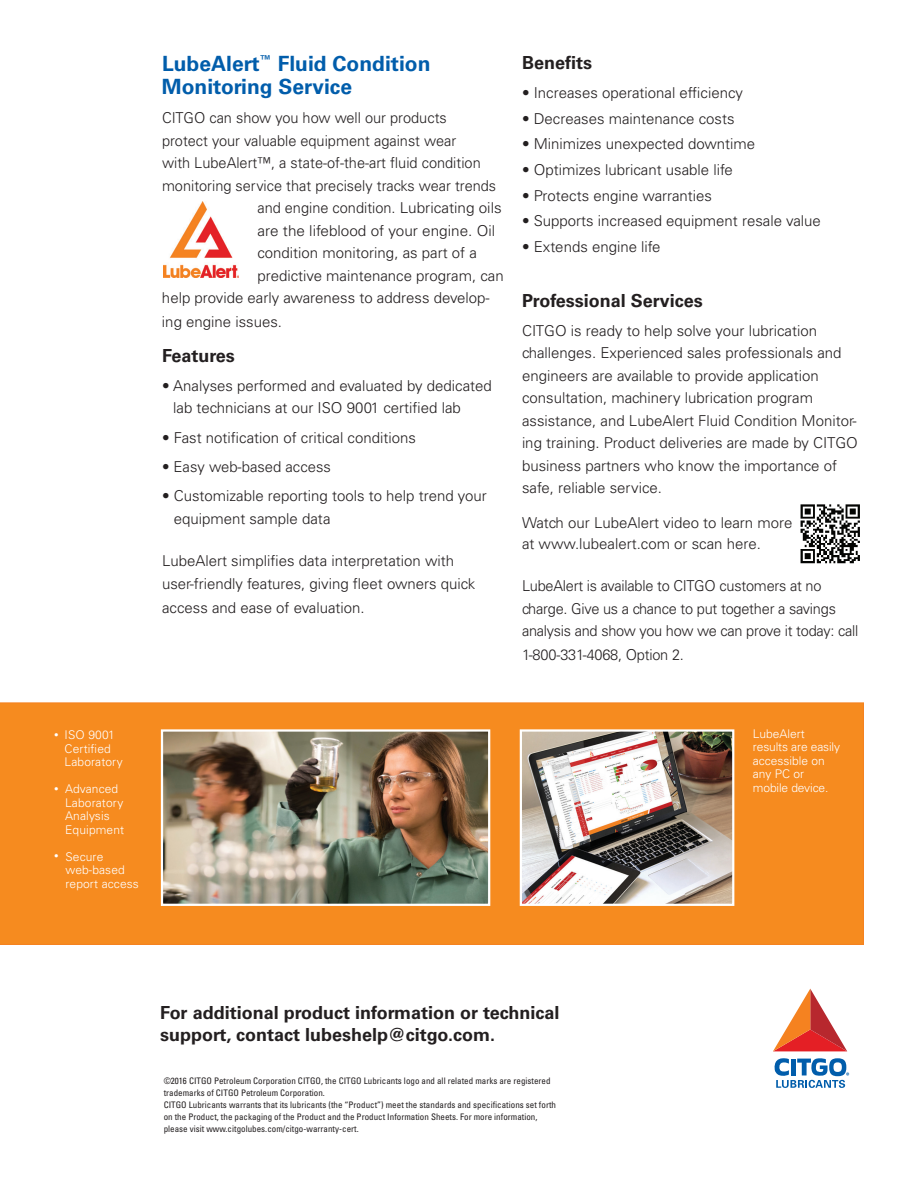
<style>
.page{position:relative;width:918px;height:1188px;background:#fff}
.page>*{position:absolute;margin:0;border:0;box-sizing:border-box;transform-origin:0 0}
.t1{font:700 21px/23.2px "Univers LT Std";color:#015dab}
.t2{font:700 18px/21.6px "Univers LT Std";color:#231f20}
.t3{font:300 15px/22.5px "Univers LT Std";color:#231f20}
.t4{font:300 12px/13.5px "Univers LT Std";letter-spacing:.01em;color:#fff}
.t5{font:300 12px/13.5px "Univers LT Std";letter-spacing:-.01em;color:#fff}
.t6{font:condensed 9px/12px "Univers LT Std";color:#231f20}
.s1{font-size:9px}
</style>
<div class="page">
<svg style="left:773px;top:989px;width:74px;height:62px"></svg>
<svg style="left:774px;top:1058px;width:75px;height:30px"></svg>
<img style="left:800px;top:504px;width:60px;height:60px">
<div style="left:0;top:702px;width:864px;height:243px;background:#f68b1f"></div>
<img style="left:164px;top:732px;width:323px;height:171px">
<div style="left:161px;top:729px;width:329px;height:177px;border:2px solid #fff"></div>
<img style="left:523px;top:732px;width:208px;height:171px">
<div style="left:520px;top:729px;width:214px;height:177px;border:2px solid #fff"></div>
<img style="left:164px;top:202px;width:75px;height:75px">
<h1 class="t1" style="left:162px;top:52px;width:270px">LubeAlert<sup>™</sup> Fluid Condition<br>Monitoring Service</h1>
<p class="t3" style="left:162px;top:107px;width:286px">CITGO can show you how well our products</p>
<p class="t3" style="left:162px;top:129px;width:296px">protect your valuable equipment against wear</p>
<p class="t3" style="left:162px;top:152px;width:320px">with LubeAlert™, a state-of-the-art fluid condition</p>
<p class="t3" style="left:162px;top:174px;width:336px">monitoring service that precisely tracks wear trends</p>
<p class="t3" style="left:257px;top:197px;width:246px">and engine condition. Lubricating oils</p>
<p class="t3" style="left:257px;top:219px;width:239px">are the lifeblood of your engine. Oil</p>
<p class="t3" style="left:257px;top:242px;width:221px">condition monitoring, as part of a</p>
<p class="t3" style="left:257px;top:264px;width:248px">predictive maintenance program, can</p>
<p class="t3" style="left:162px;top:287px;width:329px">help provide early awareness to address develop-</p>
<p class="t3" style="left:162px;top:311px;width:122px">ing engine issues.</p>
<p class="t2" style="left:162px;top:345px;width:74px">Features</p>
<p class="t3" style="left:173px;top:374px;width:320px;text-indent:-11px">• Analyses performed and evaluated by dedicated lab technicians at our ISO 9001 certified lab</p>
<p class="t3" style="left:162px;top:426px;width:255px">• Fast notification of critical conditions</p>
<p class="t3" style="left:162px;top:455px;width:170px">• Easy web-based access</p>
<p class="t3" style="left:174px;top:485px;width:315px;text-indent:-12px">• Customizable reporting tools to help trend your equipment sample data</p>
<p class="t3" style="left:162px;top:550px;width:315px">LubeAlert simplifies data interpretation with user-friendly features, giving fleet owners quick</p>
<p class="t3" style="left:162px;top:596px;width:204px">access and ease of evaluation.</p>
<p class="t2" style="left:522px;top:52px;width:72px">Benefits</p>
<p class="t3" style="left:522px;top:81px;width:223px">• Increases operational efficiency</p>
<p class="t3" style="left:522px;top:107px;width:214px">• Decreases maintenance costs</p>
<p class="t3" style="left:522px;top:133px;width:235px">• Minimizes unexpected downtime</p>
<p class="t3" style="left:522px;top:158px;width:212px">• Optimizes lubricant usable life</p>
<p class="t3" style="left:522px;top:184px;width:192px">• Protects engine warranties</p>
<p class="t3" style="left:522px;top:210px;width:300px">• Supports increased equipment resale value</p>
<p class="t3" style="left:522px;top:236px;width:140px">• Extends engine life</p>
<p class="t2" style="left:522px;top:290px;width:182px">Professional Services</p>
<p class="t3" style="left:522px;top:319px;width:337px">CITGO is ready to help solve your lubrication challenges. Experienced sales professionals and engineers are available to provide application consultation, machinery lubrication program assistance, and LubeAlert Fluid Condition Monitor&shy;ing training. Product deliveries are made by CITGO business partners who know the importance of safe, reliable service.</p>
<p class="t3" style="left:522px;top:512px;width:272px;line-height:21px">Watch our LubeAlert video to learn more at www.lubealert.com or scan here.</p>
<p class="t3" style="left:522px;top:575px;width:338px">LubeAlert is available to CITGO customers at no charge. Give us a chance to put together a savings analysis and show you how we can prove it today: call</p>
<p class="t3" style="left:522px;top:644px;width:163px">1-800-331-4068, Option 2.</p>
<p class="t4" style="left:65px;top:728px;width:60px;text-indent:-11px"><span class="s1">•</span> ISO 9001<br>Certified<br>Laboratory</p>
<p class="t4" style="left:65px;top:782px;width:60px;text-indent:-11px"><span class="s1">•</span> Advanced<br>Laboratory<br>Analysis<br>Equipment</p>
<p class="t4" style="left:66px;top:850px;width:75px;text-indent:-12px"><span class="s1">•</span> Secure web-based report access</p>
<p class="t5" style="left:753px;top:727px;width:89px">LubeAlert results are easily accessible on any PC or mobile device.</p>
<p class="t2" style="left:160px;top:1002px;width:401px">For additional product information or technical support, contact lubeshelp@citgo.com.</p>
<p class="t6" style="left:164px;top:1075px;width:394px">©2016 CITGO Petroleum Corporation CITGO, the CITGO Lubricants logo and all related marks are registered trademarks of CITGO Petroleum Corporation.<br>CITGO Lubricants warrants that its lubricants (the “Product”) meet the standards and specifications set forth on the Product, the packaging of the Product and the Product Information Sheets. For more information, please visit www.citgolubes.com/citgo-warranty-cert.</p>
</div>
